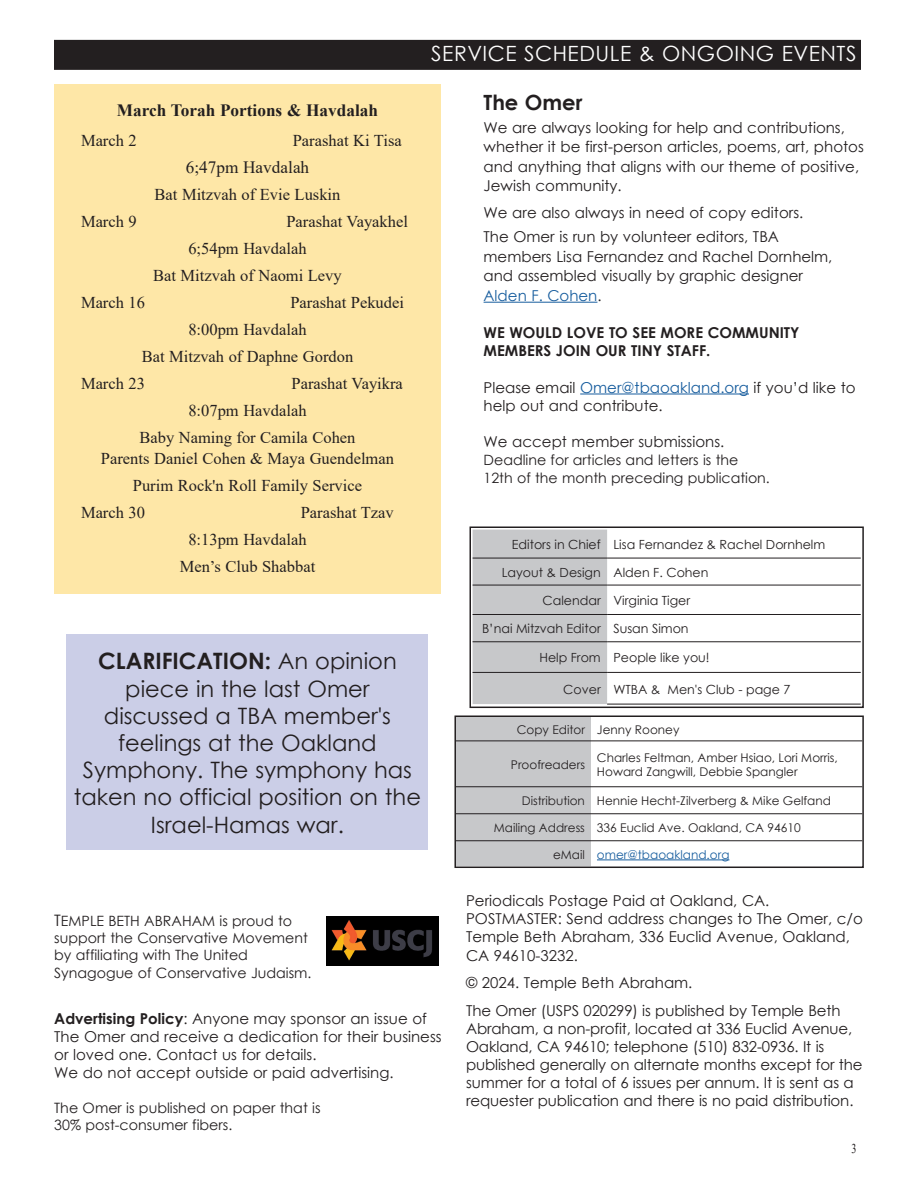
<style>
.page{position:relative;width:918px;height:1188px;background:#fff}
.page>*{position:absolute;margin:0;border:0;box-sizing:border-box;transform-origin:0 0}
.Omer_Body{font:22.5px/27.2px "Century Gothic";color:#231f20;text-align:center}
.Omer_Bar_Left{font:21px "Century Gothic";letter-spacing:.025em;color:#fff}
.Headline{font:700 21px "Century Gothic";color:#231f20}
.Lighting_Candles_-_Bold{font:700 17.25px "Times New Roman";color:#231f20}
.Lighting_Candles_-_Normal{font:17.25px "Times New Roman";color:#231f20}
.Lighting_Candles_Saturday_-_Indent{font:16.5px/21px "Times New Roman";color:#231f20;text-align:center}
.Lighting_Candles_-_Normal-2{font:16.5px "Times New Roman";color:#231f20}
.Omer_Body-2{font:15px/18px "Century Gothic";color:#231f20}
.Omer_Continued{font:15px/19.5px "Century Gothic";color:#231f20}
.Omer_Continued-2{font:700 15px/18px "Century Gothic";color:#231f20}
.Omer_Continued-3{font:14.25px/17.4px "Century Gothic";color:#231f20}
.Omer_Body-3{font:14.25px/17.1px "Century Gothic";color:#231f20}
.t1{font:13.5px "Times New Roman";color:#231f20;scale:.75 1}
.Omer_Staff_Box_body_bold{font:12.6px "Century Gothic";color:#231f20}
.Omer_Staff_Box_body{font:12.6px "Century Gothic";color:#231f20}
.Omer_Staff_Box_body_bold-2{font:12px/14.4px "Century Gothic";color:#231f20}
.t2{font:12px "Century Gothic";color:#175d9e}
.s1{font-weight:700}
.s2{color:#175d9e}
.s3{font-size:15.75px}
</style>
<div class="page">
<div style="left:54px;top:40px;width:807px;height:30px;background:#231f20"></div>
<hr style="left:484px;top:302px;width:113px;height:1px;background:#175d9e">
<hr style="left:580px;top:394px;width:169px;height:1px;background:#175d9e">
<div style="left:473px;top:530px;width:134px;height:174px;background:#c7c8ca"></div>
<hr style="left:473px;top:558px;width:134px;height:1px;background:#231f20">
<hr style="left:607px;top:558px;width:254px;height:1px;background:#231f20">
<hr style="left:473px;top:585px;width:134px;height:1px;background:#231f20">
<hr style="left:607px;top:585px;width:254px;height:1px;background:#231f20">
<hr style="left:473px;top:614px;width:134px;height:1px;background:#231f20">
<hr style="left:607px;top:614px;width:254px;height:1px;background:#231f20">
<hr style="left:473px;top:641px;width:134px;height:1px;background:#231f20">
<hr style="left:607px;top:641px;width:254px;height:1px;background:#231f20">
<hr style="left:473px;top:672px;width:134px;height:1px;background:#231f20">
<hr style="left:607px;top:672px;width:254px;height:1px;background:#231f20">
<hr style="left:607px;top:704px;width:254px;height:1px;background:#231f20">
<div style="left:470px;top:526px;width:394px;height:182px;border:2px solid #231f20"></div>
<div style="left:457px;top:719px;width:134px;height:146px;background:#c7c8ca"></div>
<hr style="left:456px;top:741px;width:135px;height:1px;background:#231f20">
<hr style="left:591px;top:741px;width:271px;height:1px;background:#231f20">
<hr style="left:456px;top:786px;width:135px;height:1px;background:#231f20">
<hr style="left:591px;top:786px;width:271px;height:1px;background:#231f20">
<hr style="left:456px;top:813px;width:135px;height:1px;background:#231f20">
<hr style="left:591px;top:813px;width:271px;height:1px;background:#231f20">
<hr style="left:456px;top:840px;width:135px;height:1px;background:#231f20">
<hr style="left:591px;top:840px;width:271px;height:1px;background:#231f20">
<hr style="left:597px;top:860px;width:132px;height:1px;background:#175d9e">
<div style="left:454px;top:716px;width:410px;height:152px;border:2px solid #231f20"></div>
<img style="left:326px;top:916px;width:113px;height:50px">
<div style="left:54px;top:84px;width:387px;height:510px;background:#fee7a7"></div>
<div style="left:67px;top:634px;width:361px;height:216px;background:#cbcee7"></div>
<p class="Lighting_Candles_-_Bold" style="left:117px;top:98px;width:263px">March Torah Portions &amp; Havdalah</p>
<p class="Lighting_Candles_Saturday_-_Indent" style="left:81px;top:130px;width:57px">March 2</p>
<p class="Lighting_Candles_Saturday_-_Indent" style="left:293px;top:130px;width:111px">Parashat Ki Tisa</p>
<p class="Lighting_Candles_-_Normal" style="left:186px;top:156px;width:125px">6;47pm Havdalah</p>
<p class="Lighting_Candles_-_Normal-2" style="left:155px;top:183px;width:187px">Bat Mitzvah of Evie Luskin</p>
<p class="Lighting_Candles_Saturday_-_Indent" style="left:81px;top:211px;width:57px">March 9</p>
<p class="Lighting_Candles_Saturday_-_Indent" style="left:286px;top:211px;width:123px">Parashat Vayakhel</p>
<p class="Lighting_Candles_Saturday_-_Indent" style="left:188px;top:238px;width:120px">6;54pm Havdalah</p>
<p class="Lighting_Candles_Saturday_-_Indent" style="left:153px;top:265px;width:190px">Bat Mitzvah of Naomi Levy</p>
<p class="Lighting_Candles_Saturday_-_Indent" style="left:81px;top:292px;width:66px">March 16</p>
<p class="Lighting_Candles_Saturday_-_Indent" style="left:290px;top:292px;width:115px">Parashat Pekudei</p>
<p class="Lighting_Candles_Saturday_-_Indent" style="left:188px;top:319px;width:120px">8:00pm Havdalah</p>
<p class="Lighting_Candles_Saturday_-_Indent" style="left:142px;top:346px;width:213px">Bat Mitzvah of Daphne Gordon</p>
<p class="Lighting_Candles_Saturday_-_Indent" style="left:81px;top:373px;width:66px">March 23</p>
<p class="Lighting_Candles_Saturday_-_Indent" style="left:292px;top:373px;width:113px">Parashat Vayikra</p>
<p class="Lighting_Candles_Saturday_-_Indent" style="left:188px;top:400px;width:120px">8:07pm Havdalah</p>
<p class="Lighting_Candles_Saturday_-_Indent" style="left:101px;top:427px;width:295px">Baby Naming for Camila Cohen<br>Parents Daniel Cohen &amp; Maya Guendelman</p>
<p class="Lighting_Candles_Saturday_-_Indent" style="left:133px;top:475px;width:231px">Purim Rock'n Roll Family Service</p>
<p class="Lighting_Candles_Saturday_-_Indent" style="left:81px;top:502px;width:66px">March 30</p>
<p class="Lighting_Candles_Saturday_-_Indent" style="left:301px;top:502px;width:95px">Parashat Tzav</p>
<p class="Lighting_Candles_Saturday_-_Indent" style="left:188px;top:529px;width:120px">8:13pm Havdalah</p>
<p class="Lighting_Candles_Saturday_-_Indent" style="left:180px;top:556px;width:137px">Men’s Club Shabbat</p>
<p class="Omer_Body" style="left:74px;top:647px;width:349px"><span class="s1">CLARIFICATION:</span> An opinion piece in the last Omer discussed a TBA member's feelings at the Oakland<br>Symphony. The symphony has taken no official position on the<br>Israel-Hamas war.</p>
<p class="Omer_Bar_Left" style="left:431px;top:39px;width:427px">SERVICE SCHEDULE &amp; ONGOING EVENTS</p>
<p class="Headline" style="left:484px;top:87px;width:100px">The Omer</p>
<p class="Omer_Body-2" style="left:484px;top:117px;width:382px;line-height:19.5px">We are always looking for help and contributions, whether it be first-person articles, poems, art, photos and anything that aligns with our theme of positive, Jewish community.</p>
<p class="Omer_Body-2" style="left:484px;top:204px;width:321px">We are also always in need of copy editors.</p>
<p class="Omer_Continued" style="left:484px;top:227px;width:350px">The Omer is run by volunteer editors, TBA members Lisa Fernandez and Rachel Dornhelm, and assembled visually by graphic designer <span class="s2">Alden F. Cohen</span>.</p>
<p class="Omer_Continued-2" style="left:484px;top:323px;width:318px">WE WOULD LOVE TO SEE MORE COMMUNITY<br>MEMBERS JOIN OUR TINY STAFF.</p>
<p class="Omer_Continued" style="left:484px;top:378px;width:374px;line-height:18px">Please email <span class="s2">Omer@tbaoakland.org</span> if you’d like to help out and contribute.</p>
<p class="Omer_Continued" style="left:484px;top:431px;width:242px">We accept member submissions.</p>
<p class="Omer_Continued-3" style="left:484px;top:450px;width:288px;line-height:18.1px">Deadline for articles and letters is the<br>12th of the month preceding publication.</p>
<p class="Omer_Staff_Box_body_bold" style="left:512px;top:536px;width:90px">Editors in Chief</p>
<p class="Omer_Staff_Box_body_bold" style="left:613px;top:536px;width:213px">Lisa Fernandez &amp; Rachel Dornhelm</p>
<p class="Omer_Staff_Box_body_bold" style="left:502px;top:564px;width:101px">Layout &amp; Design</p>
<p class="Omer_Staff_Box_body_bold" style="left:613px;top:564px;width:97px">Alden F. Cohen</p>
<p class="Omer_Staff_Box_body_bold" style="left:542px;top:592px;width:60px">Calendar</p>
<p class="Omer_Staff_Box_body_bold" style="left:613px;top:592px;width:78px">Virginia Tiger</p>
<p class="Omer_Staff_Box_body_bold" style="left:482px;top:620px;width:120px">B’nai Mitzvah Editor</p>
<p class="Omer_Staff_Box_body_bold" style="left:613px;top:620px;width:77px">Susan Simon</p>
<p class="Omer_Staff_Box_body_bold" style="left:539px;top:649px;width:63px">Help From</p>
<p class="Omer_Staff_Box_body" style="left:613px;top:649px;width:98px">People like you!</p>
<p class="Omer_Staff_Box_body_bold" style="left:563px;top:680px;width:229px">Cover WTBA &amp; Men's Club - page 7</p>
<p class="Omer_Staff_Box_body_bold-2" style="left:517px;top:722px;width:70px">Copy Editor</p>
<p class="Omer_Staff_Box_body_bold-2" style="left:597px;top:722px;width:84px">Jenny Rooney</p>
<p class="Omer_Staff_Box_body_bold-2" style="left:511px;top:757px;width:76px">Proofreaders</p>
<p class="Omer_Staff_Box_body_bold-2" style="left:597px;top:750px;width:242px">Charles Feltman, Amber Hsiao, Lori Morris,<br>Howard Zangwill, Debbie Spangler</p>
<p class="Omer_Staff_Box_body_bold-2" style="left:522px;top:794px;width:65px">Distribution</p>
<p class="Omer_Staff_Box_body_bold-2" style="left:597px;top:794px;width:236px">Hennie Hecht-Zilverberg &amp; Mike Gelfand</p>
<p class="Omer_Staff_Box_body_bold-2" style="left:494px;top:821px;width:93px">Mailing Address</p>
<p class="Omer_Staff_Box_body_bold-2" style="left:597px;top:821px;width:205px">336 Euclid Ave. Oakland, CA 94610</p>
<p class="Omer_Staff_Box_body_bold-2" style="left:553px;top:847px;width:33px">eMail</p>
<p class="t2" style="left:597px;top:846px;width:134px">omer@tbaoakland.org</p>
<p class="Omer_Continued-3" style="left:54px;top:912px;width:259px"><span class="s3">T</span>EMPLE BETH ABRAHAM is proud to support the Conservative Movement by affiliating with The United Synagogue of Conservative Judaism.</p>
<p class="Omer_Body-2" style="left:54px;top:1009px;width:389px"><span class="s1">Advertising Policy</span>: Anyone may sponsor an issue of The Omer and receive a dedication for their business or loved one. Contact us for details.<br>We do not accept outside or paid advertising.</p>
<p class="Omer_Body-3" style="left:54px;top:1099px;width:268px">The Omer is published on paper that is<br>30% post-consumer fibers.</p>
<p class="Omer_Body-2" style="left:466px;top:892px;width:398px">Periodicals Postage Paid at Oakland, CA.<br>POSTMASTER: Send address changes to The Omer, c/o Temple Beth Abraham, 336 Euclid Avenue, Oakland, CA 94610-3232.</p>
<p class="Omer_Body-2" style="left:466px;top:973px;width:228px">© 2024. Temple Beth Abraham.</p>
<p class="Omer_Body-2" style="left:466px;top:1001px;width:398px">The Omer (USPS 020299) is published by Temple Beth Abraham, a non-profit, located at 336 Euclid Avenue, Oakland, CA 94610; telephone (510) 832-0936. It is published generally on alternate months except for the summer for a total of 6 issues per annum. It is sent as a requester publication and there is no paid distribution.</p>
<p class="t1" style="left:852px;top:1139px;width:8px">3</p>
</div>
